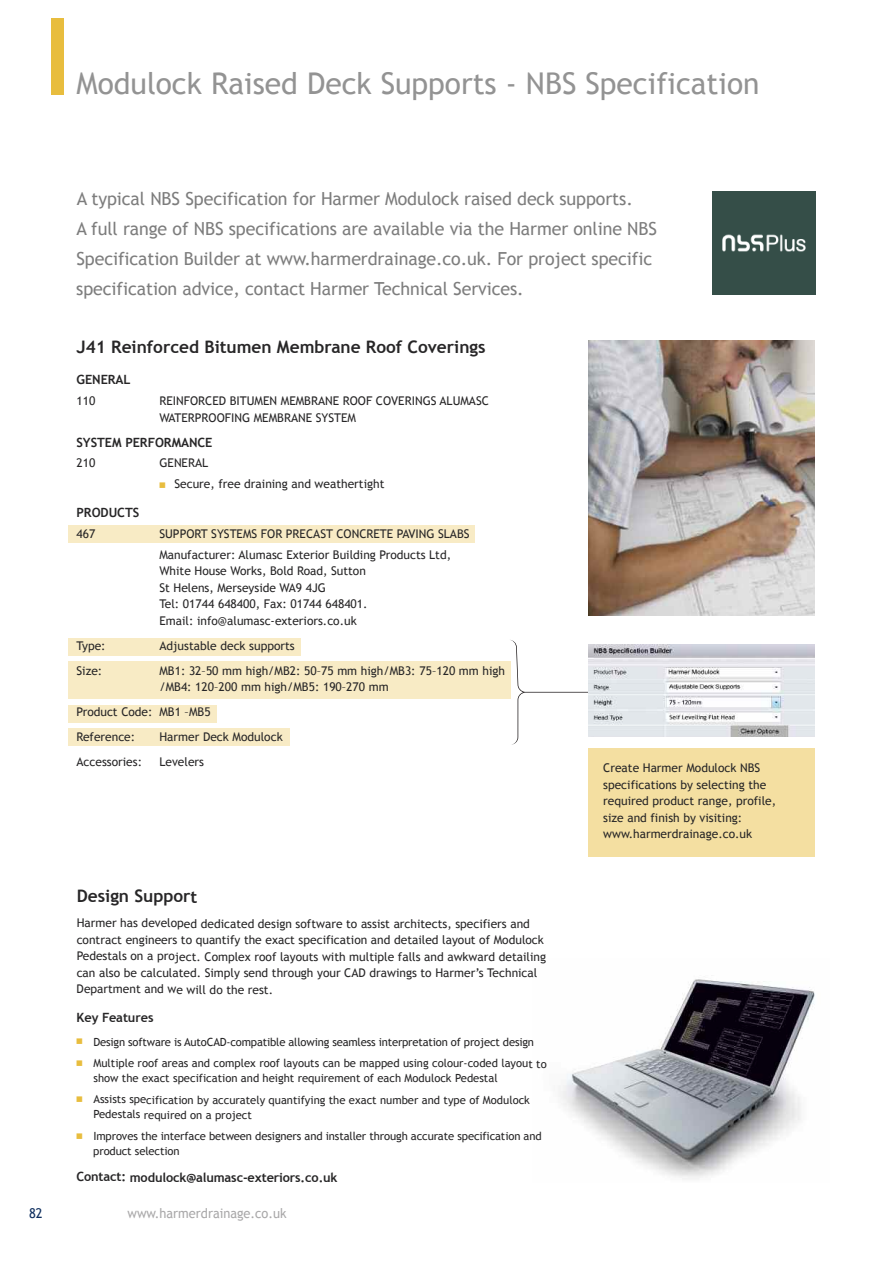
<style>
.page{position:relative;width:893px;height:1263px;background:#fff}
.page>*{position:absolute;margin:0;border:0;box-sizing:border-box;transform-origin:0 0}
.t1{font:30px "Trebuchet MS";color:#939393}
.t2{font:18px/30px "Trebuchet MS";letter-spacing:-.005em;color:#7d7d7d}
.t3{font:700 17.25px "Trebuchet MS";color:#272627}
.t4{font:13.5px "Trebuchet MS";color:#a9a8a9;scale:.95 1}
.t5{font:13.5px "Trebuchet MS";color:#0e2e5e;scale:.95 1}
.t6{font:700 12.75px "Trebuchet MS";letter-spacing:-.005em;color:#272627}
.t7{font:12px/16.5px "Trebuchet MS";color:#272627}
.t8{font:11.25px/14.9px "Trebuchet MS";color:#272627}
.s1{color:#e8bd3e}
</style>
<div class="page">
<div style="left:51px;top:18px;width:13px;height:77px;background:#e8bd3e"></div>
<div style="left:68px;top:525px;width:407px;height:17px;background:#f8ebc5"></div>
<div style="left:68px;top:638px;width:232px;height:17px;background:#f8ebc5"></div>
<div style="left:68px;top:705px;width:149px;height:17px;background:#f8ebc5"></div>
<div style="left:68px;top:729px;width:221px;height:17px;background:#f8ebc5"></div>
<div style="left:68px;top:661px;width:442px;height:37px;background:#f8ebc5"></div>
<img style="left:713px;top:191px;width:102px;height:103px">
<svg style="left:509px;top:640px;width:79px;height:105px"></svg>
<img style="left:588px;top:340px;width:226px;height:276px">
<div style="left:588px;top:748px;width:226px;height:109px;background:#f4dfa1"></div>
<img style="left:588px;top:644px;width:226px;height:93px">
<img style="left:559px;top:979px;width:256px;height:200px">
<h1 class="t1" style="left:77px;top:66px;width:684px">Modulock Raised Deck Supports - NBS Specification</h1>
<p class="t2" style="left:76px;top:183px;width:582px">A typical NBS Specification for Harmer Modulock raised deck supports.<br>A full range of NBS specifications are available via the Harmer online NBS Specification Builder at www.harmerdrainage.co.uk. For project specific specification advice, contact Harmer Technical Services.</p>
<h3 class="t3" style="left:77px;top:337px;width:411px">J41 Reinforced Bitumen Membrane Roof Coverings</h3>
<p class="t6" style="left:77px;top:372px;width:56px">GENERAL</p>
<p class="t7" style="left:77px;top:392px;width:20px">110</p>
<p class="t7" style="left:159px;top:392px;width:331px">REINFORCED BITUMEN MEMBRANE ROOF COVERINGS ALUMASC<br>WATERPROOFING MEMBRANE SYSTEM</p>
<p class="t6" style="left:77px;top:435px;width:138px">SYSTEM PERFORMANCE</p>
<p class="t7" style="left:77px;top:455px;width:20px">210</p>
<p class="t7" style="left:159px;top:455px;width:50px">GENERAL</p>
<p class="t7" style="left:159px;top:475px;width:226px"><span class="s1">■</span> Secure, free draining and weathertight</p>
<p class="t6" style="left:77px;top:505px;width:64px">PRODUCTS</p>
<p class="t7" style="left:77px;top:525px;width:20px">467</p>
<p class="t7" style="left:159px;top:523px;width:312px;line-height:20.7px">SUPPORT SYSTEMS FOR PRECAST CONCRETE PAVING SLABS<br>Manufacturer: Alumasc Exterior Building Products Ltd,</p>
<p class="t7" style="left:159px;top:563px;width:210px">White House Works, Bold Road, Sutton St Helens, Merseyside WA9 4JG<br>Tel: 01744 648400, Fax: 01744 648401.<br>Email: info@alumasc-exteriors.co.uk</p>
<p class="t7" style="left:77px;top:637px;width:31px">Type:</p>
<p class="t7" style="left:159px;top:637px;width:137px">Adjustable deck supports</p>
<p class="t7" style="left:77px;top:662px;width:27px">Size:</p>
<p class="t7" style="left:159px;top:662px;width:347px">MB1: 32–50 mm high/MB2: 50–75 mm high/MB3: 75–120 mm high /MB4: 120–200 mm high/MB5: 190–270 mm</p>
<p class="t7" style="left:77px;top:699px;width:136px;line-height:25px">Product Code: MB1 –MB5<br>Reference:</p>
<p class="t7" style="left:159px;top:729px;width:125px">Harmer Deck Modulock</p>
<p class="t7" style="left:77px;top:754px;width:67px">Accessories:</p>
<p class="t7" style="left:159px;top:754px;width:46px">Levelers</p>
<h3 class="t3" style="left:77px;top:886px;width:122px">Design Support</h3>
<p class="t7" style="left:77px;top:915px;width:471px">Harmer has developed dedicated design software to assist architects, specifiers and contract engineers to quantify the exact specification and detailed layout of Modulock Pedestals on a project. Complex roof layouts with multiple falls and awkward detailing can also be calculated. Simply send through your CAD drawings to Harmer’s Technical Department and we will do the rest.</p>
<p class="t6" style="left:77px;top:1010px;width:78px">Key Features</p>
<p class="t8" style="left:77px;top:1034px;width:459px"><sup>■</sup> Design software is AutoCAD-compatible allowing seamless interpretation of project design</p>
<p class="t8" style="left:93px;top:1056px;width:455px;text-indent:-17px"><sup>■</sup> Multiple roof areas and complex roof layouts can be mapped using colour-coded layout to show the exact specification and height requirement of each Modulock Pedestal</p>
<p class="t8" style="left:93px;top:1092px;width:438px;text-indent:-17px"><sup>■</sup> Assists specification by accurately quantifying the exact number and type of Modulock<br>Pedestals required on a project</p>
<p class="t8" style="left:93px;top:1128px;width:450px;text-indent:-17px"><sup>■</sup> Improves the interface between designers and installer through accurate specification and product selection</p>
<p class="t6" style="left:76px;top:1169px;width:263px">Contact: modulock@alumasc-exteriors.co.uk</p>
<p class="t5" style="left:29px;top:1205px;width:16px">82</p>
<p class="t4" style="left:128px;top:1205px;width:169px">www.harmerdrainage.co.uk</p>
<p class="t7" style="left:603px;top:760px;width:174px">Create Harmer Modulock NBS specifications by selecting the required product range, profile, size and finish by visiting: www.harmerdrainage.co.uk</p>
</div>
